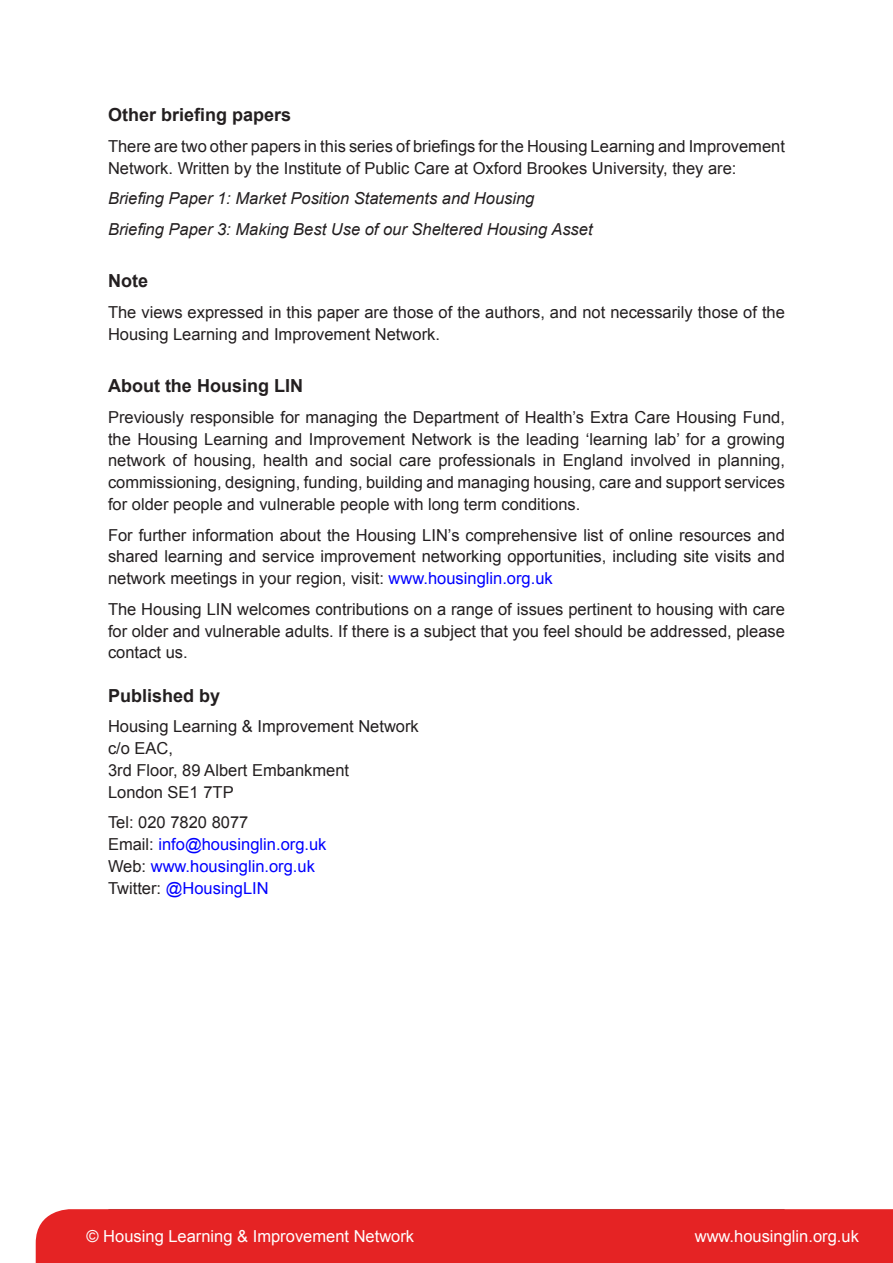
<style>
.page{position:relative;width:893px;height:1263px;background:#fff}
.page>*{position:absolute;margin:0;border:0;box-sizing:border-box;transform-origin:0 0}
.Heading2{font:700 18px "Arial";color:#231f20}
.Para{font:16.5px/21.8px "Arial";color:#231f20;text-align:justify}
.Para_End{font:16.5px/21.8px "Arial";color:#231f20}
.t1{font:16.5px "Arial";color:#fff}
.Para_End-2{font:italic 16.5px "Arial";color:#231f20}
.Para-2{font:italic 16.5px "Arial";color:#231f20}
.Para-3{font:16.5px "Arial";color:#00f}
.Para_End-3{font:16.5px "Arial";color:#00f}
.s1{color:#00f}
.s2{color:#231f20}
</style>
<div class="page">
<div style="left:36px;top:1209px;width:857px;height:54px;background:#e52324"></div>
<p class="Heading2" style="left:108px;top:103px;width:185px">Other briefing papers</p>
<p class="Para" style="left:108px;top:135px;width:678px">There are two other papers in this series of briefings for the Housing Learning and Improvement<br>Network. Written by the Institute of Public Care at Oxford Brookes University, they are:</p>
<p class="Para-2" style="left:108px;top:188px;width:428px">Briefing Paper 1: Market Position Statements and Housing</p>
<p class="Para_End-2" style="left:108px;top:218px;width:486px">Briefing Paper 3: Making Best Use of our Sheltered Housing Asset</p>
<p class="Heading2" style="left:108px;top:269px;width:41px">Note</p>
<p class="Para_End" style="left:108px;top:302px;width:678px">The views expressed in this paper are those of the authors, and not necessarily those of the<br>Housing Learning and Improvement Network.</p>
<p class="Heading2" style="left:108px;top:374px;width:196px">About the Housing LIN</p>
<p class="Para" style="left:108px;top:406px;width:678px">Previously responsible for managing the Department of Health’s Extra Care Housing Fund, the Housing Learning and Improvement Network is the leading ‘learning lab’ for a growing network of housing, health and social care professionals in England involved in planning, commissioning, designing, funding, building and managing housing, care and support services for older people and vulnerable people with long term conditions.</p>
<p class="Para" style="left:108px;top:524px;width:678px">For further information about the Housing LIN’s comprehensive list of online resources and shared learning and service improvement networking opportunities, including site visits and network meetings in your region, visit: <span class="s1">www.housinglin.org.uk</span></p>
<p class="Para_End" style="left:108px;top:598px;width:678px;text-align:justify">The Housing LIN welcomes contributions on a range of issues pertinent to housing with care for older and vulnerable adults. If there is a subject that you feel should be addressed, please contact us.</p>
<p class="Heading2" style="left:108px;top:684px;width:114px">Published by</p>
<p class="Para_End" style="left:108px;top:716px;width:312px">Housing Learning &amp; Improvement Network</p>
<p class="Para_End" style="left:108px;top:738px;width:67px">c/o EAC,</p>
<p class="Para_End" style="left:108px;top:759px;width:243px">3rd Floor, 89 Albert Embankment</p>
<p class="Para" style="left:108px;top:781px;width:127px">London SE1 7TP</p>
<p class="Para_End" style="left:108px;top:812px;width:142px">Tel: 020 7820 8077</p>
<p class="Para_End-3" style="left:108px;top:833px;width:220px"><span class="s2">Email:</span> info@housinglin.org.uk</p>
<p class="Para-3" style="left:108px;top:855px;width:208px"><span class="s2">Web:</span> www.housinglin.org.uk</p>
<p class="Para-3" style="left:108px;top:877px;width:162px"><span class="s2">Twitter:</span> @HousingLIN</p>
<p class="t1" style="left:87px;top:1226px;width:329px">© Housing Learning &amp; Improvement Network</p>
<p class="t1" style="left:695px;top:1226px;width:166px">www.housinglin.org.uk</p>
</div>
